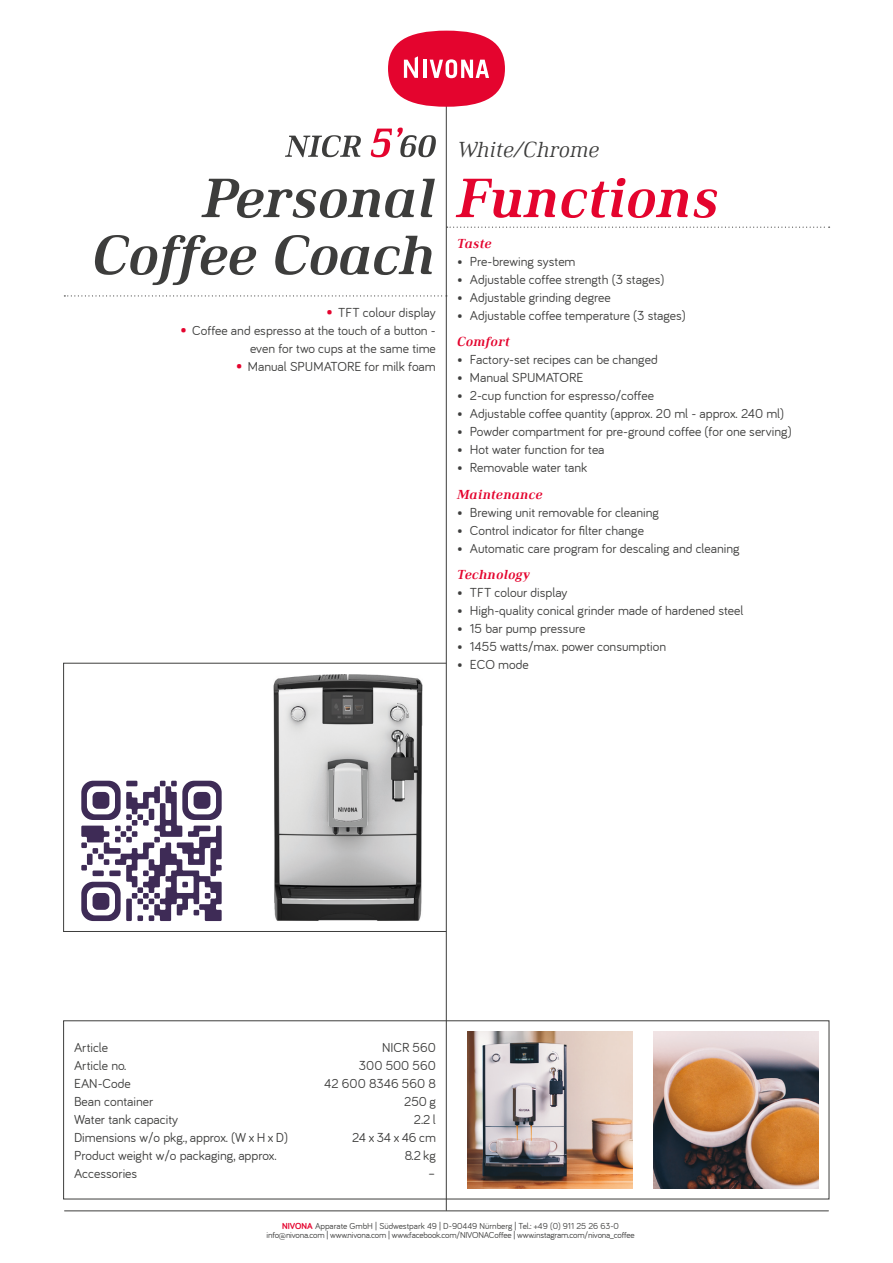
<style>
.page{position:relative;width:893px;height:1263px;background:#fff}
.page>*{position:absolute;margin:0;border:0;box-sizing:border-box;transform-origin:0 0}
.t1{font:italic 700 57px/57px "Ethos";color:#3d3d3c}
.t2{font:italic 300 22.5px "Ethos";color:#3d3d3c}
.t3{font:13.5px/18px "Bariol";color:#3d3d3c;text-align:right}
.t4{font:italic 700 13.5px "Ethos";letter-spacing:.02em;color:#e4042e}
.t5{font:9px/9px "Bariol";letter-spacing:-.02em;color:#3d3d3c;text-align:center}
.s1{color:#e4042e}
.s2{font-size:16.5px;color:#e4042e}
.s3{font-weight:700;color:#e4042e}
</style>
<div class="page">
<img style="left:654px;top:1031px;width:165px;height:157px">
<img style="left:468px;top:1031px;width:164px;height:157px">
<svg style="left:81px;top:781px;width:141px;height:140px"></svg>
<div style="left:93px;top:893px;width:16px;height:17px;background:#3e2b56;border-radius:5px"></div>
<img style="left:274px;top:674px;width:149px;height:247px">
<hr style="left:65px;top:1210px;width:763px;height:1px;background:#3d3d3c">
<div style="left:63px;top:663px;width:383px;height:269px;border:1px solid #3d3d3c"></div>
<div style="left:63px;top:1020px;width:766px;height:179px;border:1px solid #3d3d3c"></div>
<svg style="left:447px;top:227px;width:383px;height:1px"></svg>
<svg style="left:64px;top:295px;width:382px;height:1px"></svg>
<svg style="left:371px;top:128px;width:65px;height:29px"></svg>
<svg style="left:285px;top:135px;width:76px;height:22px"></svg>
<hr style="left:446px;top:96px;width:1px;height:1114px;background:#3d3d3c">
<div style="left:388px;top:31px;width:117px;height:76px;background:#e4042e;border-radius:50%"></div>
<svg style="left:404px;top:56px;width:14px;height:22px"></svg>
<hr style="left:423px;top:60px;width:3px;height:18px;background:#fff">
<svg style="left:430px;top:59px;width:59px;height:19px"></svg>
<h2 class="t2" style="left:457px;top:137px;width:144px">White/Chrome</h2>
<h1 class="t1" style="left:92px;top:169px;width:629px;text-indent:111px">Personal <span class="s1">Functions<br></span>Coffee Coach</h1>
<p class="t4" style="left:457px;top:235px;width:36px">Taste</p>
<p class="t3" style="left:457px;top:252px;width:120px">• Pre-brewing system</p>
<p class="t3" style="left:457px;top:270px;width:209px">• Adjustable coffee strength (3 stages)</p>
<p class="t3" style="left:457px;top:288px;width:155px">• Adjustable grinding degree</p>
<p class="t3" style="left:457px;top:306px;width:230px">• Adjustable coffee temperature (3 stages)</p>
<p class="t4" style="left:457px;top:334px;width:54px">Comfort</p>
<p class="t3" style="left:457px;top:351px;width:202px">• Factory-set recipes can be changed</p>
<p class="t3" style="left:457px;top:369px;width:128px">• Manual SPUMATORE</p>
<p class="t3" style="left:457px;top:387px;width:198px">• 2-cup function for espresso/coffee</p>
<p class="t3" style="left:457px;top:405px;width:329px">• Adjustable coffee quantity (approx. 20 ml - approx. 240 ml)</p>
<p class="t3" style="left:457px;top:423px;width:336px">• Powder compartment for pre-ground coffee (for one serving)</p>
<p class="t3" style="left:457px;top:441px;width:149px">• Hot water function for tea</p>
<p class="t3" style="left:457px;top:459px;width:132px">• Removable water tank</p>
<p class="t4" style="left:457px;top:486px;width:87px">Maintenance</p>
<p class="t3" style="left:457px;top:503px;width:203px">• Brewing unit removable for cleaning</p>
<p class="t3" style="left:457px;top:521px;width:188px">• Control indicator for filter change</p>
<p class="t3" style="left:457px;top:539px;width:284px">• Automatic care program for descaling and cleaning</p>
<p class="t4" style="left:457px;top:567px;width:75px">Technology</p>
<p class="t3" style="left:457px;top:584px;width:112px">• TFT colour display</p>
<p class="t3" style="left:457px;top:602px;width:288px">• High-quality conical grinder made of hardened steel</p>
<p class="t3" style="left:457px;top:620px;width:130px">• 15 bar pump pressure</p>
<p class="t3" style="left:457px;top:638px;width:211px">• 1455 watts/max. power consumption</p>
<p class="t3" style="left:457px;top:656px;width:73px">• ECO mode</p>
<p class="t3" style="left:326px;top:303px;width:111px"><span class="s2">•</span> TFT colour display</p>
<p class="t3" style="left:180px;top:321px;width:257px"><span class="s2">•</span> Coffee and espresso at the touch of a button - even for two cups at the same time</p>
<p class="t3" style="left:236px;top:357px;width:202px"><span class="s2">•</span> Manual SPUMATORE for milk foam</p>
<p class="t3" style="left:74px;top:1039px;width:36px">Article</p>
<p class="t3" style="left:382px;top:1039px;width:55px">NICR 560</p>
<p class="t3" style="left:74px;top:1057px;width:54px">Article no.</p>
<p class="t3" style="left:359px;top:1057px;width:79px">300 500 560</p>
<p class="t3" style="left:74px;top:1075px;width:58px">EAN-Code</p>
<p class="t3" style="left:324px;top:1075px;width:113px">42 600 8346 560 8</p>
<p class="t3" style="left:74px;top:1093px;width:81px">Bean container</p>
<p class="t3" style="left:404px;top:1093px;width:33px">250 g</p>
<p class="t3" style="left:74px;top:1111px;width:106px">Water tank capacity</p>
<p class="t3" style="left:414px;top:1111px;width:23px">2.2 l</p>
<p class="t3" style="left:74px;top:1129px;width:215px">Dimensions w/o pkg., approx. (W x H x D)</p>
<p class="t3" style="left:352px;top:1129px;width:85px">24 x 34 x 46 cm</p>
<p class="t3" style="left:74px;top:1147px;width:204px">Product weight w/o packaging, approx.</p>
<p class="t3" style="left:405px;top:1147px;width:33px">8.2 kg</p>
<p class="t3" style="left:74px;top:1165px;width:65px">Accessories</p>
<p class="t3" style="left:428px;top:1165px;width:9px">–</p>
<p class="t5" style="left:266px;top:1221px;width:370px"><span class="s3">NIVONA</span> Apparate GmbH | Südwestpark 49 | D-90449 Nürnberg | Tel.: +49 (0) 911 25 26 63-0 info@nivona.com | www.nivona.com | www.facebook.com/NIVONACoffee | www.instagram.com/nivona_coffee</p>
</div>
